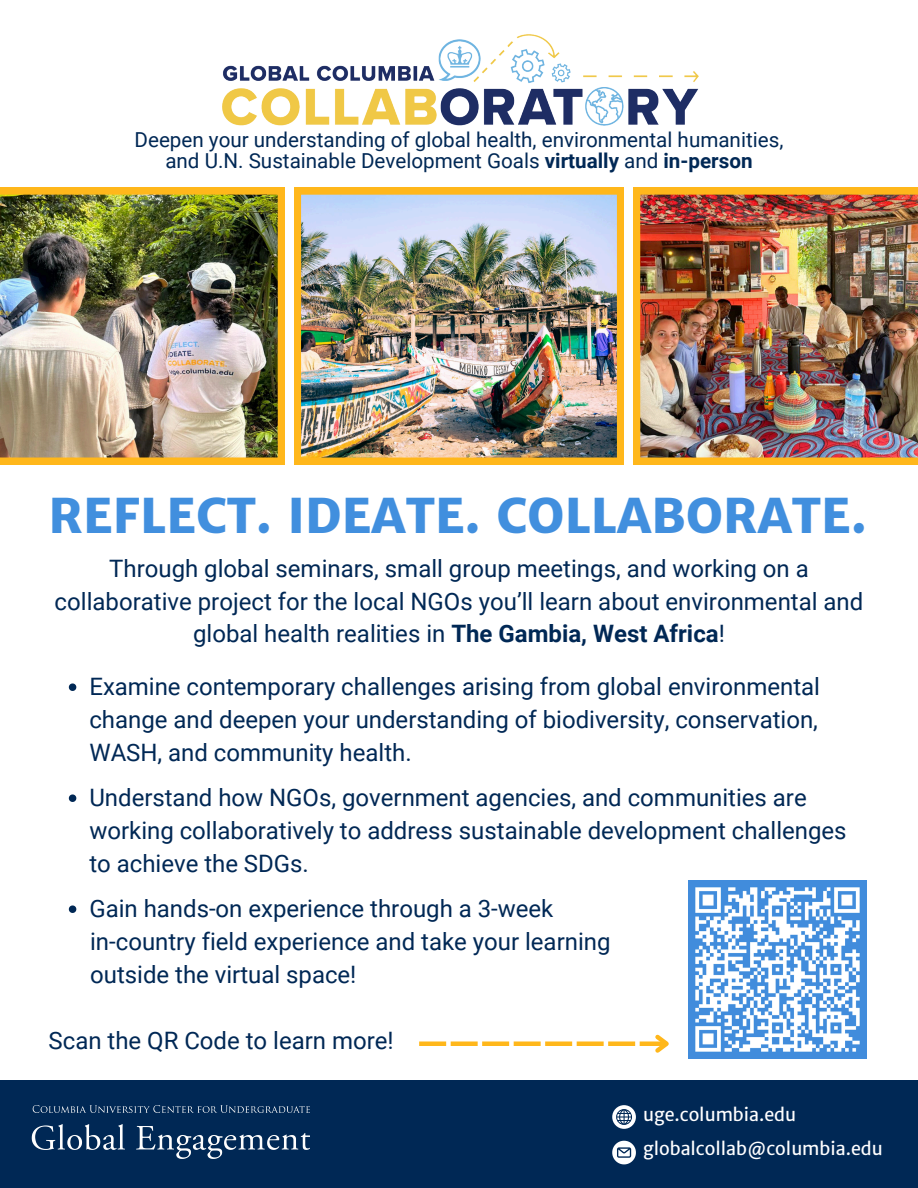
<style>
.page{position:relative;width:918px;height:1188px;background:#fff}
.page>*{position:absolute;margin:0;border:0;box-sizing:border-box;transform-origin:0 0}
.t1{font:800 48px "Merriweather Sans";color:#418fde}
.t2{font:24px/33px "Roboto";color:#002855}
.t3{font:20.7px/21.3px "Roboto";color:#002855;text-align:center}
.t4{font:18px/33.8px "Merriweather Sans";color:#fff}
.s1{font-weight:700}
</style>
<div class="page">
<img style="left:222px;top:34px;width:477px;height:92px">
<div style="left:0;top:1081px;width:918px;height:107px;background:#002855"></div>
<svg style="left:612px;top:1141px;width:24px;height:23px"></svg>
<img style="left:31px;top:1105px;width:278px;height:54px">
<img style="left:0;top:188px;width:284px;height:276px">
<img style="left:294px;top:188px;width:329px;height:276px">
<img style="left:633px;top:188px;width:285px;height:276px">
<svg style="left:612px;top:1105px;width:24px;height:24px"></svg>
<img style="left:688px;top:881px;width:178px;height:177px">
<svg style="left:69px;top:683px;width:7px;height:8px"></svg>
<svg style="left:69px;top:794px;width:7px;height:8px"></svg>
<svg style="left:69px;top:905px;width:7px;height:8px"></svg>
<svg style="left:419px;top:1034px;width:250px;height:19px"></svg>
<h2 class="t3" style="left:135px;top:129px;width:650px">Deepen your understanding of global health, environmental humanities, and U.N. Sustainable Development Goals <span class="s1">virtually</span> and <span class="s1">in-person</span></h2>
<p class="t1" style="left:49px;top:486px;width:820px">REFLECT. IDEATE. COLLABORATE.</p>
<h2 class="t2" style="left:55px;top:552px;width:810px;text-align:center">Through global seminars, small group meetings, and working on a collaborative project for the local NGOs you’ll learn about environmental and global health realities in <span class="s1">The Gambia, West Africa</span>!</h2>
<p class="t2" style="left:89px;top:670px;width:732px;text-align:justify">Examine contemporary challenges arising from global environmental change and deepen your understanding of biodiversity, conservation, WASH, and community health.</p>
<p class="t2" style="left:89px;top:781px;width:759px">Understand how NGOs, government agencies, and communities are working collaboratively to address sustainable development challenges to achieve the SDGs.</p>
<h1 class="t2" style="left:89px;top:892px;width:466px">Gain hands-on experience through a 3-week</h1>
<h2 class="t2" style="left:90px;top:925px;width:522px">in-country field experience and take your learning outside the virtual space!</h2>
<p class="t2" style="left:49px;top:1024px;width:347px">Scan the QR Code to learn more!</p>
<p class="t4" style="left:643px;top:1098px;width:241px">uge.columbia.edu globalcollab@columbia.edu</p>
</div>
